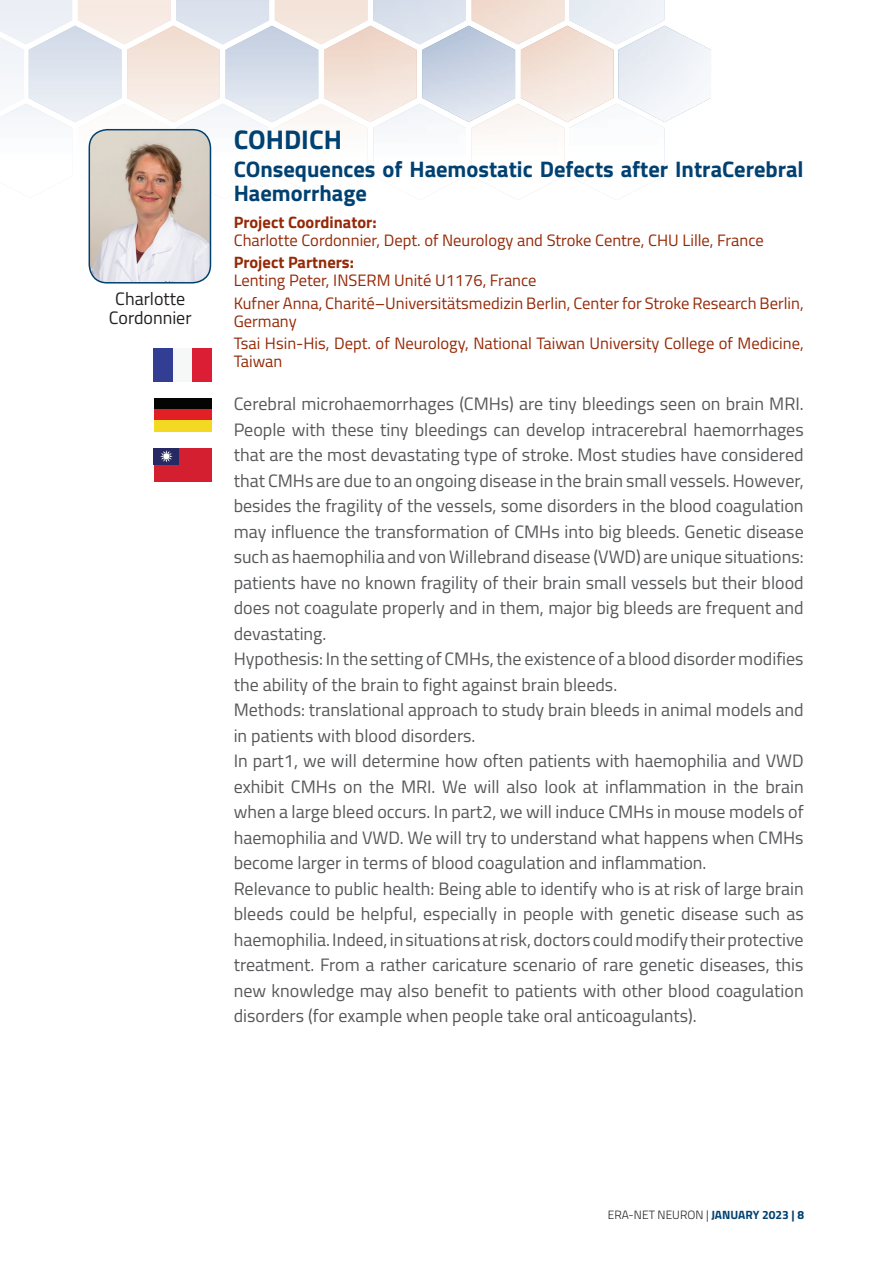
<style>
.page{position:relative;width:893px;height:1263px;background:#fff}
.page>*{position:absolute;margin:0;border:0;box-sizing:border-box;transform-origin:0 0}
.t1{font:700 27px "Titillium";color:#004171}
.t2{font:700 22.5px/24px "Titillium";color:#004171}
.t3{font:18px/25.5px "Titillium";color:#57585a}
.t4{font:18px/19.5px "Titillium";color:#231f20;text-align:center}
.t5{font:16.5px/22.2px "Titillium";color:#942907}
.t6{font:700 16.5px "Titillium";color:#942907}
.t7{font:300 12px "Titillium";color:#231f20}
.s1{font-weight:700;color:#004171}
</style>
<div class="page">
<img style="left:618px;top:26px;width:93px;height:96px">
<img style="left:569px;top:0;width:96px;height:45px">
<img style="left:0;top:104px;width:72px;height:24px">
<img style="left:569px;top:104px;width:96px;height:96px">
<img style="left:324px;top:26px;width:93px;height:96px">
<img style="left:275px;top:0;width:93px;height:45px">
<img style="left:275px;top:104px;width:93px;height:71px">
<img style="left:78px;top:0;width:93px;height:45px">
<img style="left:78px;top:104px;width:93px;height:71px">
<img style="left:422px;top:26px;width:93px;height:96px">
<img style="left:373px;top:0;width:93px;height:45px">
<img style="left:373px;top:104px;width:93px;height:96px">
<img style="left:225px;top:26px;width:93px;height:96px">
<img style="left:176px;top:0;width:93px;height:45px">
<img style="left:176px;top:104px;width:93px;height:71px">
<img style="left:521px;top:26px;width:93px;height:96px">
<img style="left:472px;top:0;width:92px;height:45px">
<img style="left:472px;top:104px;width:92px;height:96px">
<img style="left:34px;top:175px;width:384px;height:97px">
<img style="left:89px;top:130px;width:121px;height:153px">
<div style="left:89px;top:129px;width:122px;height:155px;border:2px solid #004171;border-radius:18px"></div>
<div style="left:154px;top:348px;width:19px;height:34px;background:#313e94"></div>
<div style="left:173px;top:348px;width:19px;height:34px;background:#f6f7f7"></div>
<div style="left:192px;top:348px;width:19px;height:34px;background:#db1e33"></div>
<div style="left:154px;top:398px;width:57px;height:11px;background:#040503"></div>
<div style="left:154px;top:409px;width:57px;height:11px;background:#e11f25"></div>
<div style="left:154px;top:420px;width:57px;height:11px;background:#f3d921"></div>
<div style="left:154px;top:448px;width:57px;height:33px;background:#d31f30"></div>
<div style="left:154px;top:448px;width:25px;height:17px;background:#262964"></div>
<svg style="left:160px;top:450px;width:13px;height:13px"></svg>
<div style="left:163px;top:453px;width:7px;height:6px;background:#fff;border-radius:50%"></div>
<p class="t4" style="left:109px;top:288px;width:84px">Charlotte<br>Cordonnier</p>
<h1 class="t1" style="left:234px;top:119px;width:110px">COHDICH</h1>
<p class="t2" style="left:234px;top:156px;width:571px">COnsequences of Haemostatic Defects after IntraCerebral<br>Haemorrhage</p>
<p class="t6" style="left:234px;top:210px;width:144px">Project Coordinator:</p>
<p class="t5" style="left:234px;top:228px;width:532px">Charlotte Cordonnier, Dept. of Neurology and Stroke Centre, CHU Lille, France</p>
<p class="t6" style="left:234px;top:250px;width:122px">Project Partners:</p>
<p class="t5" style="left:234px;top:269px;width:571px">Lenting Peter, INSERM Unité U1176, France<br>Kufner Anna, Charité–Universitätsmedizin Berlin, Center for Stroke Research Berlin,</p>
<p class="t5" style="left:234px;top:309px;width:571px">Germany<br>Tsai Hsin-His, Dept. of Neurology, National Taiwan University College of Medicine,</p>
<p class="t5" style="left:234px;top:349px;width:50px">Taiwan</p>
<p class="t3" style="left:234px;top:390px;width:572px">Cerebral microhaemorrhages (CMHs) are tiny bleedings seen on brain MRI.<br>People with these tiny bleedings can develop intracerebral haemorrhages that are the most devastating type of stroke. Most studies have considered that CMHs are due to an ongoing disease in the brain small vessels. However, besides the fragility of the vessels, some disorders in the blood coagulation may influence the transformation of CMHs into big bleeds. Genetic disease such as haemophilia and von Willebrand disease (VWD) are unique situations: patients have no known fragility of their brain small vessels but their blood does not coagulate properly and in them, major big bleeds are frequent and devastating.<br>Hypothesis: In the setting of CMHs, the existence of a blood disorder modifies the ability of the brain to fight against brain bleeds.<br>Methods: translational approach to study brain bleeds in animal models and in patients with blood disorders.<br>In part1, we will determine how often patients with haemophilia and VWD exhibit CMHs on the MRI. We will also look at inflammation in the brain when a large bleed occurs. In part2, we will induce CMHs in mouse models of haemophilia and VWD. We will try to understand what happens when CMHs become larger in terms of blood coagulation and inflammation.<br>Relevance to public health: Being able to identify who is at risk of large brain bleeds could be helpful, especially in people with genetic disease such as haemophilia. Indeed, in situations at risk, doctors could modify their protective treatment. From a rather caricature scenario of rare genetic diseases, this new knowledge may also benefit to patients with other blood coagulation disorders (for example when people take oral anticoagulants).</p>
<p class="t7" style="left:608px;top:1206px;width:198px">ERA-NET NEURON | <span class="s1">JANUARY 2023 | 8</span></p>
</div>
